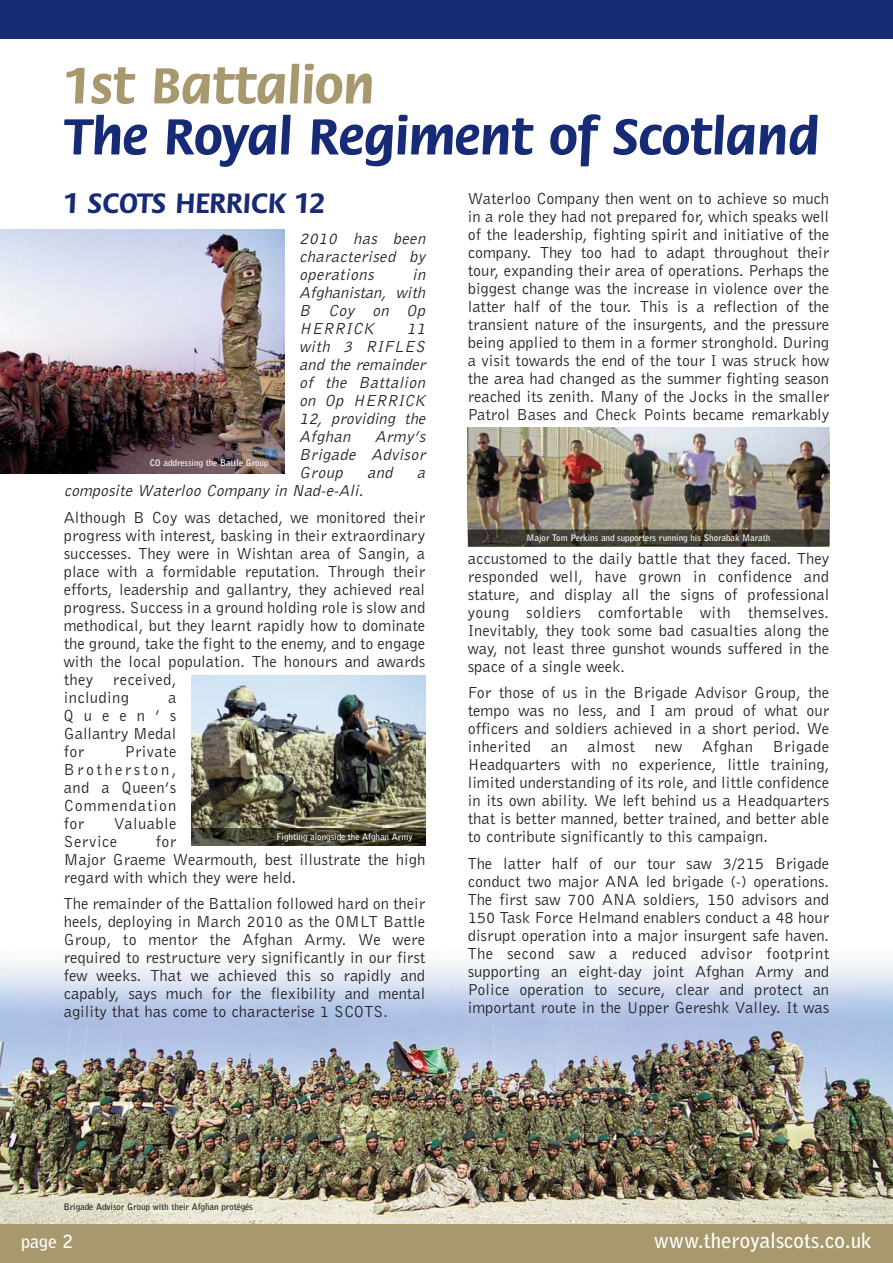
<style>
.page{position:relative;width:893px;height:1263px;background:#fff}
.page>*{position:absolute;margin:0;border:0;box-sizing:border-box;transform-origin:0 0}
.t1{font:700 54px "Flora";color:#162a75}
.t2{font:700 54px "Flora";color:#a7986d}
.t3{font:700 30px "Flora";color:#162a75}
.t4{font:700 21px "Bell Gothic";color:#fff}
.t5{font:700 18px "Bell Gothic";color:#fff}
.t6{font:16.5px/18px "Bell Gothic BT";color:#231f20;text-align:justify}
.t7{font:italic 16.5px/18px "Bell Gothic BT";color:#231f20;text-align:justify}
.t8{font:16.5px/18px "Bell Gothic BT";letter-spacing:.02em;color:#231f20}
.t9{font:700 9px "Bell Gothic BT";color:#fff}
.t10{font:700 9px "Bell Gothic BT";color:#231f20}
</style>
<div class="page">
<img style="left:0;top:960px;width:893px;height:265px">
<div style="left:0;top:1225px;width:893px;height:38px;background:#a7986d"></div>
<div style="left:0;top:0;width:893px;height:38px;background:#162a75"></div>
<img style="left:0;top:229px;width:284px;height:245px">
<img style="left:468px;top:427px;width:361px;height:102px">
<img style="left:191px;top:675px;width:234px;height:153px">
<img style="left:191px;top:828px;width:234px;height:17px">
<svg style="left:468px;top:546px;width:361px;height:1px"></svg>
<img style="left:468px;top:529px;width:361px;height:17px">
<h1 class="t2" style="left:64px;top:64px;width:312px">1st Battalion</h1>
<h1 class="t1" style="left:64px;top:115px;width:757px">The Royal Regiment of Scotland</h1>
<h2 class="t3" style="left:64px;top:191px;width:262px">1 SCOTS HERRICK 12</h2>
<p class="t7" style="left:299px;top:231px;width:131px">2010 has been characterised by operations</p>
<p class="t6" style="left:468px;top:191px;width:363px">Waterloo Company then went on to achieve so much in a role they had not prepared for, which speaks well of the leadership, fighting spirit and initiative of the company. They too had to adapt throughout their tour, expanding their area of operations. Perhaps the biggest change was the increase in violence over the latter half of the tour. This is a reflection of the transient nature of the insurgents, and the pressure being applied to them in a former stronghold. During a visit towards the end of the tour I was struck how the area had changed as the summer fighting season reached its zenith. Many of the Jocks in the smaller Patrol Bases and Check Points became remarkably</p>
<p class="t7" style="left:299px;top:267px;width:131px;text-indent:113px">in Afghanistan, with B Coy on Op HERRICK</p>
<p class="t7" style="left:299px;top:321px;width:131px;text-indent:107px">11 with 3 RIFLES and the remainder of the Battalion on Op HERRICK 12, providing the Afghan</p>
<p class="t7" style="left:299px;top:429px;width:131px;text-indent:76px">Army’s Brigade Advisor Group</p>
<p class="t9" style="left:150px;top:459px;width:120px">CO addressing the Battle Group</p>
<p class="t7" style="left:367px;top:465px;width:30px">and</p>
<p class="t7" style="left:417px;top:465px;width:13px">a</p>
<p class="t7" style="left:64px;top:483px;width:304px">composite Waterloo Company in Nad-e-Ali.</p>
<p class="t6" style="left:64px;top:510px;width:363px;text-align:left">Although B Coy was detached, we monitored their progress with interest, basking in their extraordinary successes. They were in Wishtan area of Sangin, a place with a formidable reputation. Through their efforts, leadership and gallantry, they achieved real progress. Success in a ground holding role is slow and methodical, but they learnt rapidly how to dominate the ground, take the fight to the enemy, and to engage with the local population. The honours and awards they received,<br>including</p>
<p class="t6" style="left:64px;top:690px;width:114px;text-indent:104px">a Queen’s Gallantry Medal for</p>
<p class="t6" style="left:64px;top:744px;width:114px;text-indent:61px">Private Brotherston, and a Queen’s Commendation for</p>
<p class="t8" style="left:64px;top:816px;width:114px;text-indent:50px">Valuable<br>Service</p>
<p class="t9" style="left:276px;top:832px;width:138px">Fighting alongside the Afghan Army</p>
<p class="t6" style="left:64px;top:834px;width:363px;text-align:left;text-indent:92px">for<br>Major Graeme Wearmouth, best illustrate the high regard with which they were held.</p>
<p class="t6" style="left:64px;top:896px;width:363px">The remainder of the Battalion followed hard on their heels, deploying in March 2010 as the OMLT Battle Group, to mentor the Afghan Army. We were required to restructure very significantly in our first few weeks. That we achieved this so rapidly and capably, says much for the flexibility and mental agility that has come to characterise 1 SCOTS.</p>
<p class="t9" style="left:527px;top:533px;width:245px">Major Tom Perkins and supporters running his Shorabak Marath</p>
<p class="t6" style="left:468px;top:551px;width:363px">accustomed to the daily battle that they faced. They responded well, have grown in confidence and stature, and display all the signs of professional young soldiers comfortable with themselves.<br>Inevitably, they took some bad casualties along the way, not least three gunshot wounds suffered in the space of a single week.</p>
<p class="t6" style="left:468px;top:685px;width:363px">For those of us in the Brigade Advisor Group, the tempo was no less, and I am proud of what our officers and soldiers achieved in a short period. We inherited an almost new Afghan Brigade Headquarters with no experience, little training, limited understanding of its role, and little confidence in its own ability. We left behind us a Headquarters that is better manned, better trained, and better able to contribute significantly to this campaign.</p>
<p class="t6" style="left:468px;top:856px;width:363px">The latter half of our tour saw 3/215 Brigade conduct two major ANA led brigade (-) operations.<br>The first saw 700 ANA soldiers, 150 advisors and 150 Task Force Helmand enablers conduct a 48 hour disrupt operation into a major insurgent safe haven.<br>The second saw a reduced advisor footprint supporting an eight-day joint Afghan Army and Police operation to secure, clear and protect an important route in the Upper Gereshk Valley. It was</p>
<p class="t10" style="left:64px;top:1202px;width:190px">Brigade Advisor Group with their Afghan protégés</p>
<p class="t5" style="left:21px;top:1234px;width:53px">page 2</p>
<p class="t4" style="left:654px;top:1232px;width:220px">www.theroyalscots.co.uk</p>
</div>
